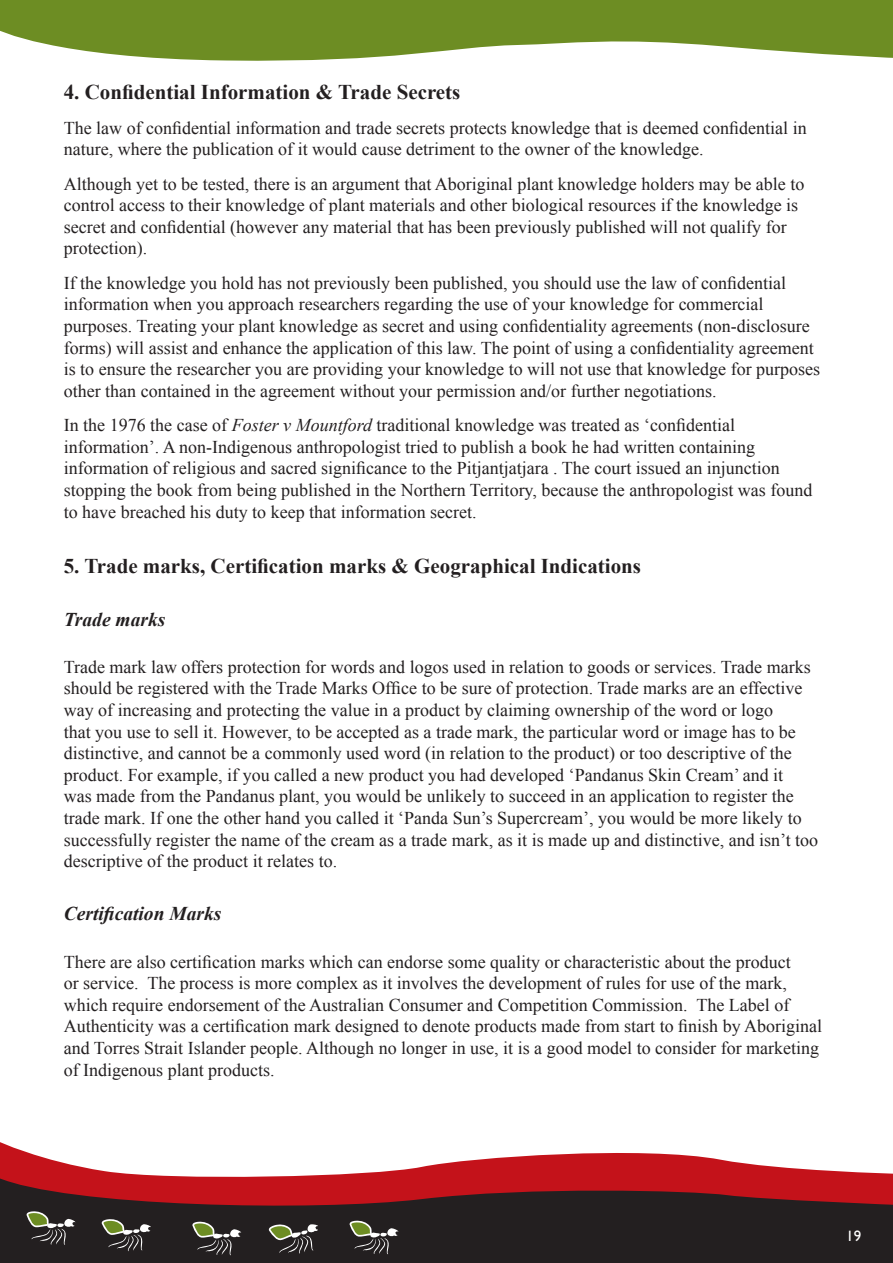
<style>
.page{position:relative;width:893px;height:1263px;background:#fff}
.page>*{position:absolute;margin:0;border:0;box-sizing:border-box;transform-origin:0 0}
.t1{font:700 21px "Times New Roman";color:#231f20}
.t2{font:italic 700 19.5px "Times New Roman";color:#231f20}
.t3{font:18px/21.6px "Times New Roman";color:#231f20}
.t4{font:15px "Gill Sans";color:#fff}
.s1{font-style:italic}
</style>
<div class="page">
<svg style="left:0;top:1142px;width:893px;height:35px"></svg>
<svg style="left:0;top:1177px;width:893px;height:86px;background:#4e1b1e"></svg>
<svg style="left:26px;top:1210px;width:50px;height:36px;background:#4c4c43"></svg>
<svg style="left:102px;top:1218px;width:49px;height:34px;background:#505046"></svg>
<svg style="left:192px;top:1221px;width:49px;height:35px;background:#4e4f45"></svg>
<svg style="left:269px;top:1223px;width:50px;height:31px;background:#535449"></svg>
<svg style="left:349px;top:1220px;width:50px;height:35px;background:#4d4e44"></svg>
<svg style="left:0;top:0;width:893px;height:61px;fill:#6d8d23"></svg>
<p class="t1" style="left:64px;top:78px;width:398px">4. Confidential Information &amp; Trade Secrets</p>
<p class="t3" style="left:64px;top:117px;width:744px">The law of confidential information and trade secrets protects knowledge that is deemed confidential in nature, where the publication of it would cause detriment to the owner of the knowledge.</p>
<p class="t3" style="left:64px;top:172px;width:742px">Although yet to be tested, there is an argument that Aboriginal plant knowledge holders may be able to control access to their knowledge of plant materials and other biological resources if the knowledge is secret and confidential (however any material that has been previously published will not qualify for protection).</p>
<p class="t3" style="left:64px;top:272px;width:758px">If the knowledge you hold has not previously been published, you should use the law of confidential information when you approach researchers regarding the use of your knowledge for commercial purposes. Treating your plant knowledge as secret and using confidentiality agreements (non-disclosure forms) will assist and enhance the application of this law. The point of using a confidentiality agreement is to ensure the researcher you are providing your knowledge to will not use that knowledge for purposes other than contained in the agreement without your permission and/or further negotiations.</p>
<p class="t3" style="left:64px;top:414px;width:750px">In the 1976 the case of <span class="s1">Foster v Mountford</span> traditional knowledge was treated as ‘confidential information’. A non-Indigenous anthropologist tried to publish a book he had written containing information of religious and sacred significance to the Pitjantjatjara . The court issued an injunction stopping the book from being published in the Northern Territory, because the anthropologist was found to have breached his duty to keep that information secret.</p>
<p class="t1" style="left:64px;top:551px;width:579px">5. Trade marks, Certification marks &amp; Geographical Indications</p>
<p class="t2" style="left:64px;top:605px;width:103px">Trade marks</p>
<p class="t3" style="left:64px;top:656px;width:756px">Trade mark law offers protection for words and logos used in relation to goods or services. Trade marks should be registered with the Trade Marks Office to be sure of protection. Trade marks are an effective way of increasing and protecting the value in a product by claiming ownership of the word or logo<br>that you use to sell it. However, to be accepted as a trade mark, the particular word or image has to be distinctive, and cannot be a commonly used word (in relation to the product) or too descriptive of the product. For example, if you called a new product you had developed ‘Pandanus Skin Cream’ and it<br>was made from the Pandanus plant, you would be unlikely to succeed in an application to register the trade mark. If one the other hand you called it ‘Panda Sun’s Supercream’, you would be more likely to successfully register the name of the cream as a trade mark, as it is made up and distinctive, and isn’t too descriptive of the product it relates to.</p>
<p class="t2" style="left:64px;top:900px;width:159px">Certification Marks</p>
<p class="t3" style="left:64px;top:950px;width:760px">There are also certification marks which can endorse some quality or characteristic about the product<br>or service. The process is more complex as it involves the development of rules for use of the mark, which require endorsement of the Australian Consumer and Competition Commission. The Label of Authenticity was a certification mark designed to denote products made from start to finish by Aboriginal and Torres Strait Islander people. Although no longer in use, it is a good model to consider for marketing of Indigenous plant products.</p>
<p class="t4" style="left:846px;top:1227px;width:16px">19</p>
</div>
